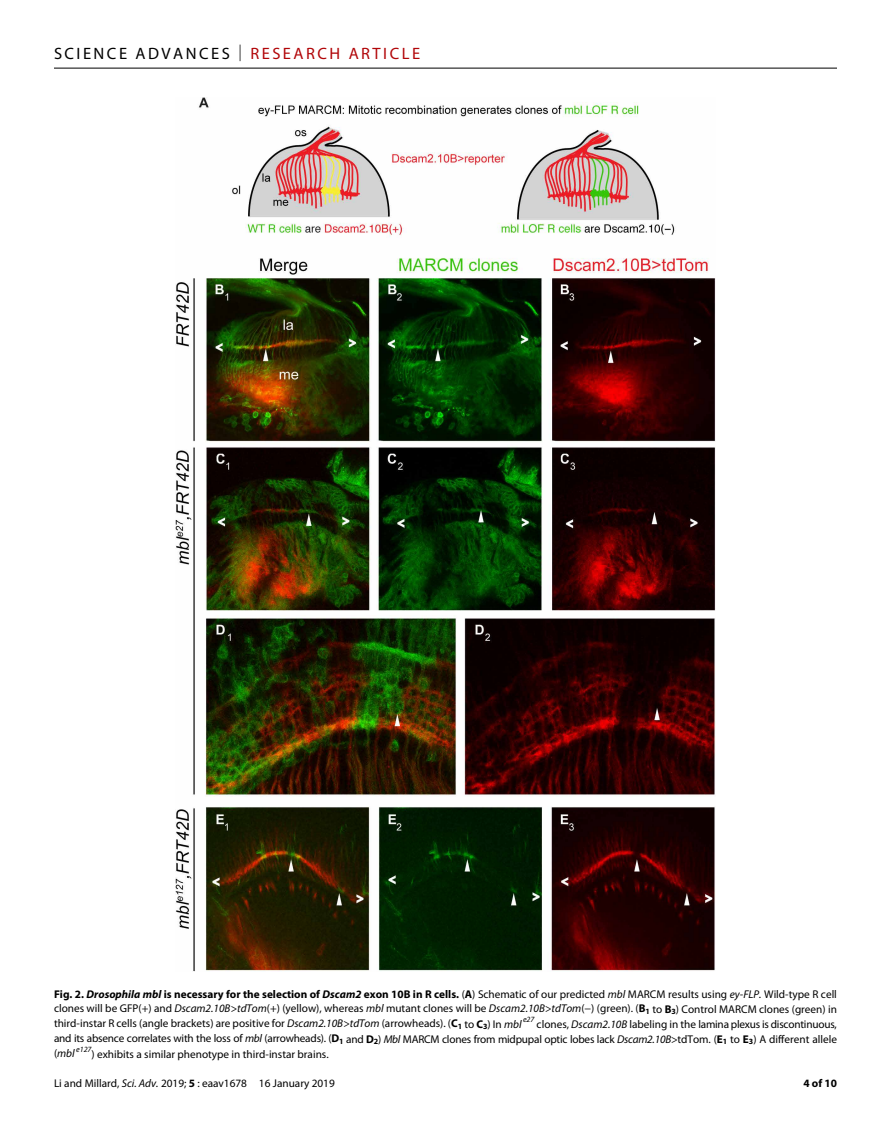
<style>
.page{position:relative;width:891px;height:1134px;background:#fff}
.page>*{position:absolute;margin:0;border:0;box-sizing:border-box;transform-origin:0 0}
.t1{font:16.5px "Myriad Pro";letter-spacing:.15em;color:#000}
.t2{font:11.25px/15px "Myriad Pro";color:#000;text-align:justify}
.t3{font:700 11.25px "Myriad Pro";color:#000}
.s1{font-weight:300}
.s2{color:#b10508}
.s3{font-weight:700}
.s4{font-weight:700;font-style:italic}
.s5{font-style:italic}
</style>
<div class="page">
<hr style="left:54px;top:68px;width:783px;height:1px;background:#000">
<img style="left:176px;top:97px;width:540px;height:874px">
<h1 class="t1" style="left:54px;top:40px;width:368px">SCIENCE ADVANCES <span class="s1">|</span> <span class="s2">RESEARCH ARTICLE</span></h1>
<p class="t2" style="left:54px;top:986px;width:785px"><span class="s3">Fig. 2.</span> <span class="s4">Drosophila mbl</span> <span class="s3">is necessary for the selection of</span> <span class="s4">Dscam2</span> <span class="s3">exon 10B in R cells.</span> (<span class="s3">A</span>) Schematic of our predicted <span class="s5">mbl</span> MARCM results using <span class="s5">ey-FLP.</span> Wild-type R cell clones will be GFP(+) and <span class="s5">Dscam2.10B&gt;tdTom</span>(+) (yellow), whereas <span class="s5">mbl</span> mutant clones will be <span class="s5">Dscam2.10B&gt;tdTom</span>(−) (green). (<span class="s3">B</span><sub>1</sub> to <span class="s3">B</span><sub>3</sub>) Control MARCM clones (green) in third-instar R cells (angle brackets) are positive for <span class="s5">Dscam2.10B&gt;tdTom</span> (arrowheads). (<span class="s3">C</span><sub>1</sub> to <span class="s3">C</span><sub>3</sub>) In <span class="s5">mbl</span> <sup>e27</sup> clones, <span class="s5">Dscam2.10B</span> labeling in the lamina plexus is discontinuous, and its absence correlates with the loss of <span class="s5">mbl</span> (arrowheads). (<span class="s3">D</span><sub>1</sub> and <span class="s3">D</span><sub>2</sub>) <span class="s5">Mbl</span> MARCM clones from midpupal optic lobes lack <span class="s5">Dscam2.10B</span>&gt;tdTom. (<span class="s3">E</span><sub>1</sub> to <span class="s3">E</span><sub>3</sub>) A different allele (<span class="s5">mbl</span> <sup>e127</sup>) exhibits a similar phenotype in third-instar brains.</p>
<p class="t2" style="left:54px;top:1076px;width:282px">Li and Millard, <span class="s5">Sci. Adv.</span> 2019; <span class="s3">5</span> : eaav1678 16 January 2019</p>
<p class="t3" style="left:803px;top:1074px;width:35px">4 of 10</p>
</div>
